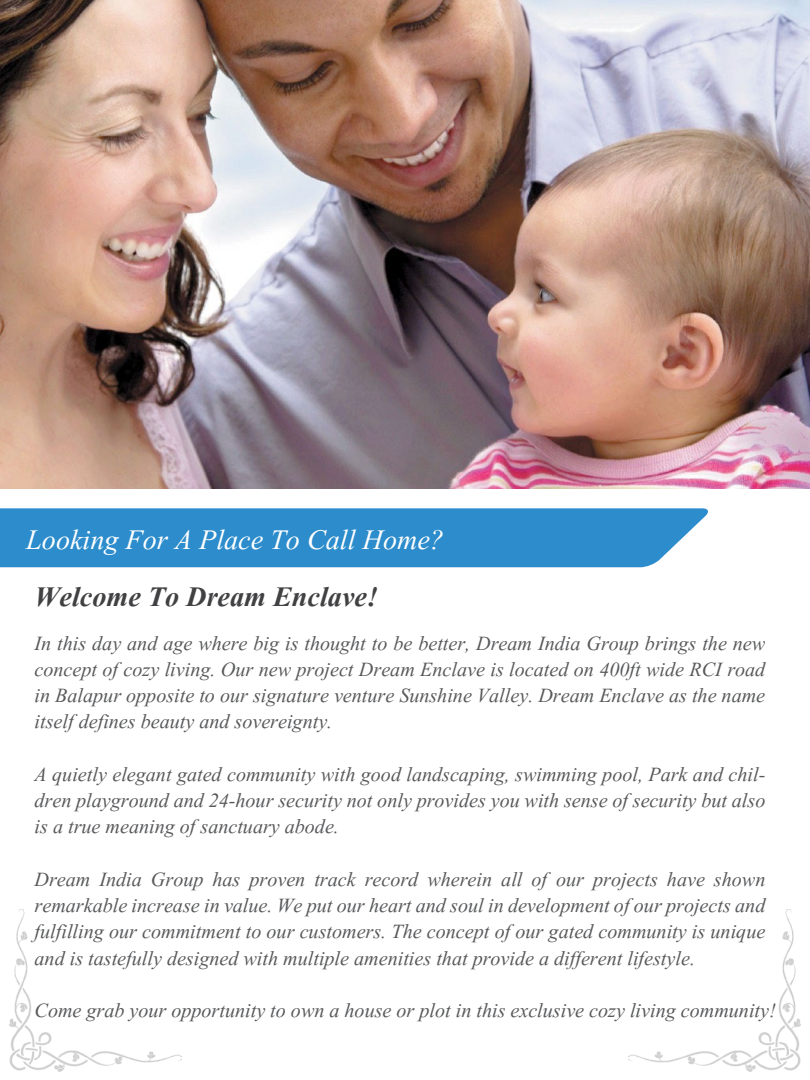
<style>
.page{position:relative;width:810px;height:1080px;background:#fff}
.page>*{position:absolute;margin:0;border:0;box-sizing:border-box;transform-origin:0 0}
.t1{font:35px "Vijaya";color:#fff}
.t2{font:700 35px "Vijaya";color:#414042}
.t3{font:25px/26.2px "Vijaya";color:#58595b;text-align:justify}
</style>
<div class="page">
<img style="left:0;top:0;width:810px;height:489px">
<div style="left:0;top:508px;width:708px;height:59px;background:#2c8ccc"></div>
<img style="left:9px;top:909px;width:172px;height:162px">
<img style="left:628px;top:909px;width:173px;height:162px">
<h1 class="t1" style="left:26px;top:512px;width:419px">Looking For A Place To Call Home?</h1>
<h1 class="t2" style="left:35px;top:569px;width:345px">Welcome To Dream Enclave!</h1>
<p class="t3" style="left:35px;top:627px;width:732px">In this day and age where big is thought to be better, Dream India Group brings the new concept of cozy living. Our new project Dream Enclave is located on 400ft wide RCI road in Balapur opposite to our signature venture Sunshine Valley. Dream Enclave as the name itself defines beauty and sovereignty.</p>
<p class="t3" style="left:35px;top:758px;width:732px">A quietly elegant gated community with good landscaping, swimming pool, Park and chil&shy;dren playground and 24-hour security not only provides you with sense of security but also is a true meaning of sanctuary abode.</p>
<p class="t3" style="left:35px;top:863px;width:732px">Dream India Group has proven track record wherein all of our projects have shown remarkable increase in value. We put our heart and soul in development of our projects and fulfilling our commitment to our customers. The concept of our gated community is unique and is tastefully designed with multiple amenities that provide a different lifestyle.</p>
<p class="t3" style="left:35px;top:994px;width:743px">Come grab your opportunity to own a house or plot in this exclusive cozy living community!</p>
</div>
